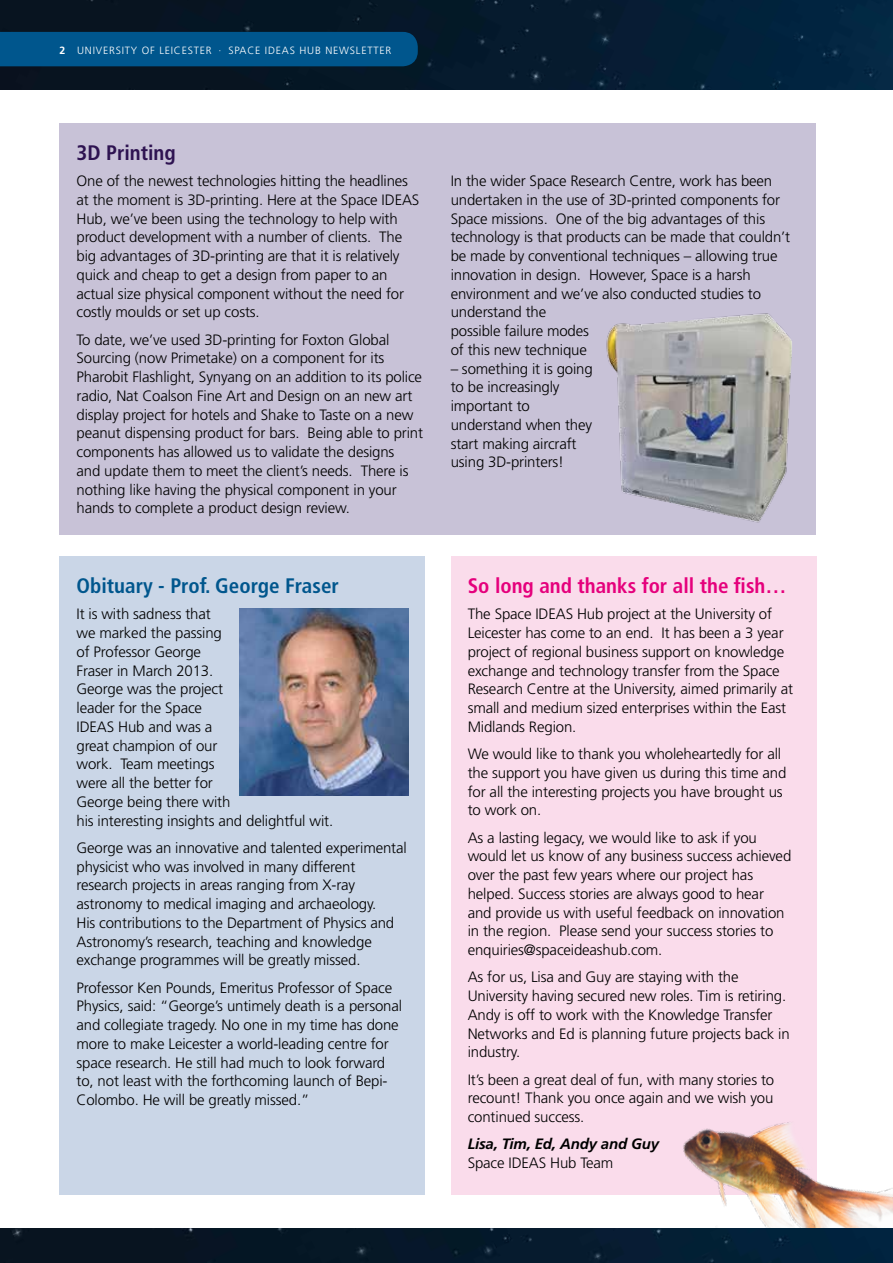
<style>
.page{position:relative;width:893px;height:1263px;background:#fff}
.page>*{position:absolute;margin:0;border:0;box-sizing:border-box;transform-origin:0 0}
.t1{font:700 condensed 21px "Frutiger LT Std";color:#e5007c}
.t2{font:700 condensed 21px "Frutiger LT Std";color:#00568d}
.t3{font:700 condensed 21px "Frutiger LT Std";color:#2e1351}
.t4{font:300 15px/18.8px "Frutiger LT Std";letter-spacing:-.01em;color:#000}
.t5{font:italic 700 15px "Frutiger LT Std";letter-spacing:-.01em;color:#000}
.t6{font:300 10.5px "Frutiger LT Std";letter-spacing:.075em;color:#fff}
.s1{font-weight:700}
</style>
<div class="page">
<div style="left:451px;top:556px;width:365px;height:639px;background:#fadceb"></div>
<img style="left:676px;top:1061px;width:217px;height:168px">
<img style="left:0;top:0;width:893px;height:89px">
<div style="left:0;top:32px;width:418px;height:34px;background:#00568d"></div>
<div style="left:60px;top:123px;width:756px;height:412px;background:#c8c2d7"></div>
<div style="left:60px;top:556px;width:365px;height:639px;background:#cad6e7"></div>
<img style="left:606px;top:313px;width:186px;height:210px">
<img style="left:240px;top:608px;width:168px;height:187px">
<img style="left:0;top:1229px;width:893px;height:34px">
<p class="t6" style="left:60px;top:44px;width:333px"><span class="s1">2</span> UNIVERSITY OF LEICESTER · SPACE IDEAS HUB NEWSLETTER</p>
<h1 class="t3" style="left:77px;top:141px;width:101px">3D Printing</h1>
<p class="t4" style="left:77px;top:172px;width:344px">One of the newest technologies hitting the headlines at the moment is 3D-printing. Here at the Space IDEAS Hub, we’ve been using the technology to help with product development with a number of clients. The big advantages of 3D-printing are that it is relatively quick and cheap to get a design from paper to an actual size physical component without the need for costly moulds or set up costs.</p>
<p class="t4" style="left:77px;top:330px;width:348px">To date, we’ve used 3D-printing for Foxton Global Sourcing (now Primetake) on a component for its Pharobit Flashlight, Synyang on an addition to its police radio, Nat Coalson Fine Art and Design on an new art display project for hotels and Shake to Taste on a new peanut dispensing product for bars. Being able to print components has allowed us to validate the designs<br>and update them to meet the client’s needs. There is nothing like having the physical component in your hands to complete a product design review.</p>
<p class="t4" style="left:451px;top:172px;width:341px">In the wider Space Research Centre, work has been undertaken in the use of 3D-printed components for Space missions. One of the big advantages of this technology is that products can be made that couldn’t be made by conventional techniques – allowing true innovation in design. However, Space is a harsh environment and we’ve also conducted studies to understand the<br>possible failure modes<br>of this new technique</p>
<p class="t4" style="left:451px;top:359px;width:144px">– something it is going to be increasingly important to understand when they start making aircraft using 3D-printers!</p>
<h1 class="t2" style="left:77px;top:573px;width:264px">Obituary - Prof. George Fraser</h1>
<h1 class="t1" style="left:468px;top:573px;width:320px">So long and thanks for all the fish…</h1>
<p class="t4" style="left:77px;top:605px;width:258px">It is with sadness that<br>we marked the passing<br>of Professor George<br>Fraser in March 2013.<br>George was the project<br>leader for the Space<br>IDEAS Hub and was a<br>great champion of our<br>work. Team meetings<br>were all the better for<br>George being there with<br>his interesting insights and delightful wit.</p>
<p class="t4" style="left:77px;top:838px;width:332px">George was an innovative and talented experimental physicist who was involved in many different research projects in areas ranging from X-ray astronomy to medical imaging and archaeology.<br>His contributions to the Department of Physics and Astronomy’s research, teaching and knowledge exchange programmes will be greatly missed.</p>
<p class="t4" style="left:77px;top:978px;width:327px">Professor Ken Pounds, Emeritus Professor of Space Physics, said: “George’s untimely death is a personal and collegiate tragedy. No one in my time has done more to make Leicester a world-leading centre for space research. He still had much to look forward to, not least with the forthcoming launch of Bepi-Colombo. He will be greatly missed.”</p>
<p class="t4" style="left:468px;top:605px;width:327px">The Space IDEAS Hub project at the University of Leicester has come to an end. It has been a 3 year project of regional business support on knowledge exchange and technology transfer from the Space Research Centre at the University, aimed primarily at small and medium sized enterprises within the East Midlands Region.</p>
<p class="t4" style="left:468px;top:745px;width:320px">We would like to thank you wholeheartedly for all the support you have given us during this time and for all the interesting projects you have brought us to work on.</p>
<p class="t4" style="left:468px;top:828px;width:325px">As a lasting legacy, we would like to ask if you would let us know of any business success achieved over the past few years where our project has helped. Success stories are always good to hear and provide us with useful feedback on innovation in the region. Please send your success stories to enquiries@spaceideashub.com.</p>
<p class="t4" style="left:468px;top:968px;width:324px">As for us, Lisa and Guy are staying with the University having secured new roles. Tim is retiring.<br>Andy is off to work with the Knowledge Transfer Networks and Ed is planning future projects back in industry.</p>
<p class="t4" style="left:468px;top:1070px;width:308px;text-align:justify">It’s been a great deal of fun, with many stories to recount! Thank you once again and we wish you continued success.</p>
<p class="t5" style="left:468px;top:1135px;width:193px">Lisa, Tim, Ed, Andy and Guy</p>
<p class="t4" style="left:468px;top:1154px;width:147px">Space IDEAS Hub Team</p>
</div>
